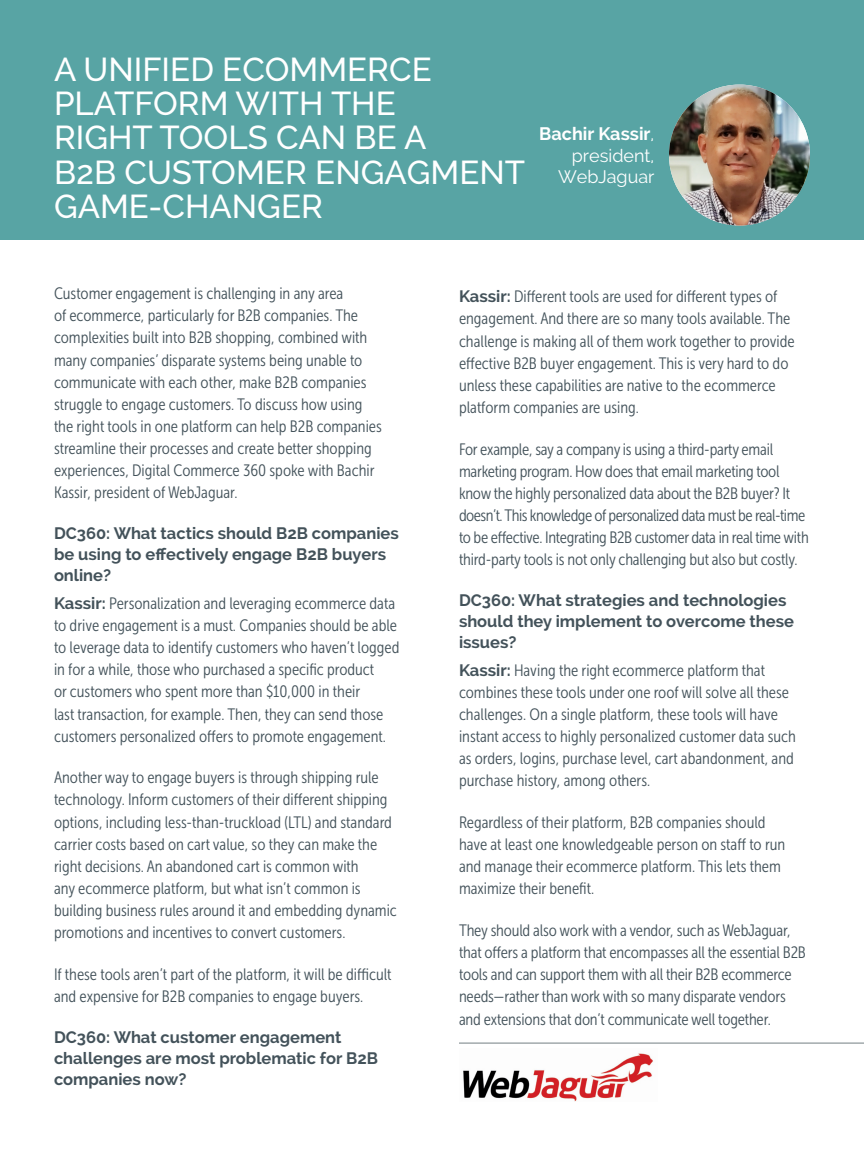
<style>
.page{position:relative;width:864px;height:1161px;background:#fff}
.page>*{position:absolute;margin:0;border:0;box-sizing:border-box;transform-origin:0 0}
.t1{font:500 33px/34.5px "Raleway";color:#fff}
.t2{font:18px/21.6px "Raleway";color:#fff;text-align:right}
.t3{font:16.5px/22.2px "Museo Sans Cond 300";color:#43525a}
.t4{font:700 16.5px/21px "Raleway";color:#43525a}
.s1{font-weight:700}
.s2{font-family:"Raleway";font-weight:700}
</style>
<div class="page">
<hr style="left:459px;top:1042px;width:405px;height:2px;background:#a1a9ac">
<div style="left:0;top:0;width:864px;height:240px;background:#58a4a4"></div>
<img style="left:669px;top:85px;width:141px;height:141px;border-radius:70px">
<img style="left:463px;top:1053px;width:190px;height:48px">
<h1 class="t1" style="left:54px;top:52px;width:473px">A UNIFIED ECOMMERCE<br>PLATFORM WITH THE<br>RIGHT TOOLS CAN BE A<br>B2B CUSTOMER ENGAGMENT<br>GAME-CHANGER</h1>
<p class="t2" style="left:539px;top:123px;width:117px"><span class="s1">Bachir Kassir</span>, president,<br>WebJaguar</p>
<p class="t3" style="left:54px;top:283px;width:329px">Customer engagement is challenging in any area<br>of ecommerce, particularly for B2B companies. The complexities built into B2B shopping, combined with many companies’ disparate systems being unable to communicate with each other, make B2B companies struggle to engage customers. To discuss how using the right tools in one platform can help B2B companies streamline their processes and create better shopping experiences, Digital Commerce 360 spoke with Bachir Kassir, president of WebJaguar.</p>
<p class="t4" style="left:54px;top:523px;width:346px">DC360: What tactics should B2B companies be using to effectively engage B2B buyers online?</p>
<p class="t3" style="left:54px;top:592px;width:347px"><span class="s2">Kassir:</span> Personalization and leveraging ecommerce data to drive engagement is a must. Companies should be able to leverage data to identify customers who haven’t logged in for a while, those who purchased a specific product<br>or customers who spent more than $10,000 in their<br>last transaction, for example. Then, they can send those customers personalized offers to promote engagement.</p>
<p class="t3" style="left:54px;top:767px;width:344px">Another way to engage buyers is through shipping rule technology. Inform customers of their different shipping options, including less-than-truckload (LTL) and standard carrier costs based on cart value, so they can make the right decisions. An abandoned cart is common with<br>any ecommerce platform, but what isn’t common is building business rules around it and embedding dynamic promotions and incentives to convert customers.</p>
<p class="t3" style="left:54px;top:963px;width:339px">If these tools aren’t part of the platform, it will be difficult and expensive for B2B companies to engage buyers.</p>
<p class="t4" style="left:54px;top:1026px;width:325px">DC360: What customer engagement challenges are most problematic for B2B companies now?</p>
<p class="t3" style="left:459px;top:286px;width:337px"><span class="s2">Kassir:</span> Different tools are used for different types of engagement. And there are so many tools available. The challenge is making all of them work together to provide effective B2B buyer engagement. This is very hard to do unless these capabilities are native to the ecommerce platform companies are using.</p>
<p class="t3" style="left:459px;top:438px;width:351px">For example, say a company is using a third-party email marketing program. How does that email marketing tool know the highly personalized data about the B2B buyer? It doesn’t. This knowledge of personalized data must be real-time to be effective. Integrating B2B customer data in real time with third-party tools is not only challenging but also but costly.</p>
<p class="t4" style="left:459px;top:589px;width:337px">DC360: What strategies and technologies should they implement to overcome these issues?</p>
<p class="t3" style="left:459px;top:659px;width:338px"><span class="s2">Kassir:</span> Having the right ecommerce platform that combines these tools under one roof will solve all these challenges. On a single platform, these tools will have instant access to highly personalized customer data such as orders, logins, purchase level, cart abandonment, and purchase history, among others.</p>
<p class="t3" style="left:459px;top:811px;width:328px">Regardless of their platform, B2B companies should have at least one knowledgeable person on staff to run and manage their ecommerce platform. This lets them maximize their benefit.</p>
<p class="t3" style="left:459px;top:919px;width:348px">They should also work with a vendor, such as WebJaguar, that offers a platform that encompasses all the essential B2B tools and can support them with all their B2B ecommerce needs—rather than work with so many disparate vendors and extensions that don’t communicate well together.</p>
</div>
